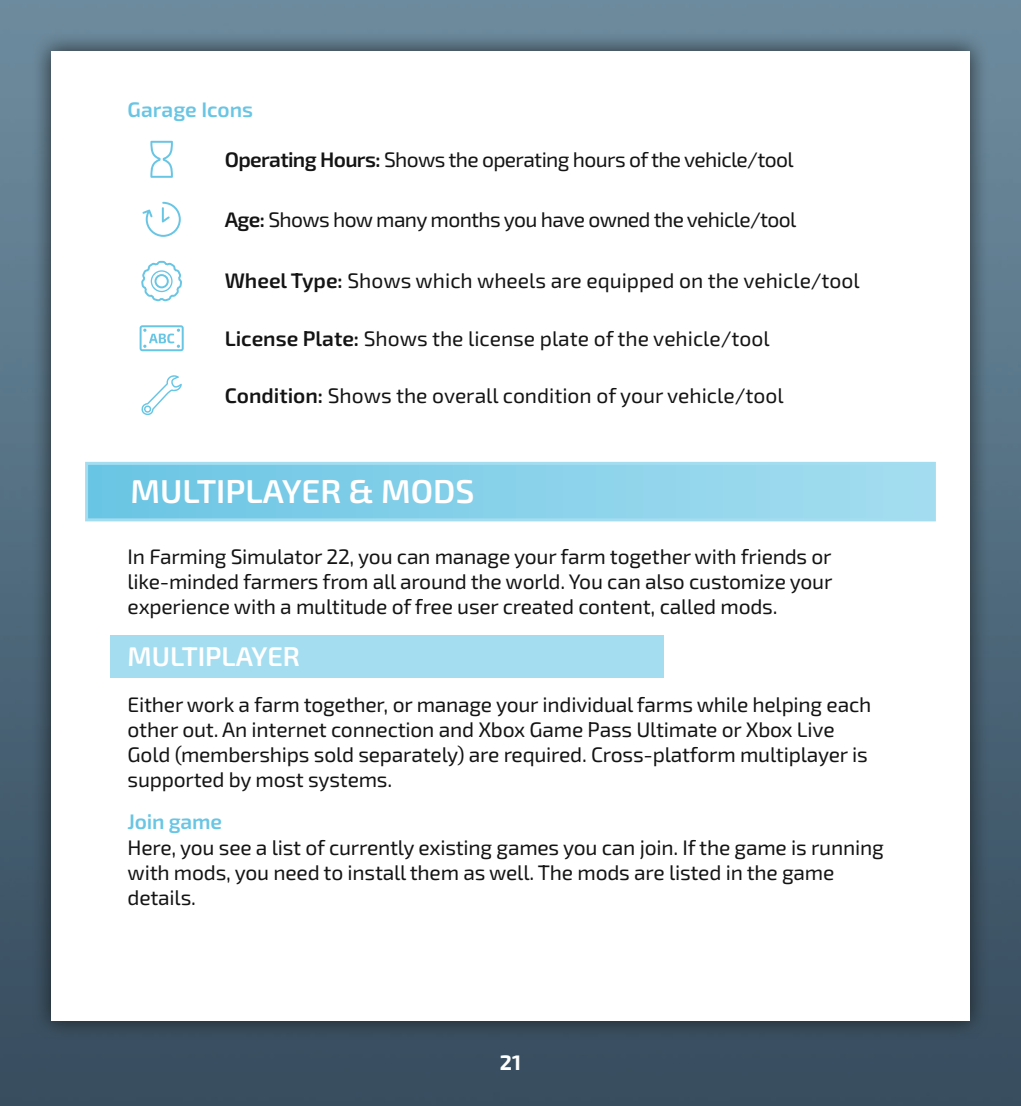
<style>
.page{position:relative;width:1021px;height:1106px;background:#fff}
.page>*{position:absolute;margin:0;border:0;box-sizing:border-box;transform-origin:0 0}
.Headline{font:600 33px "Exo 2";color:#fff}
.Headline-2{font:600 27px "Exo 2";color:#fff}
.Basic{font:21px/25.2px "Exo 2";letter-spacing:-.01em;color:#131413}
.Basic-2{font:21px "Exo 2";letter-spacing:-.03em;color:#131413}
.t1{font:600 21px "Exo 2";color:#69c5e4}
.t2{font:700 21px "Exo 2";color:#fff}
.s1{font-weight:600}
.s2{font-weight:600;color:#69c5e4}
</style>
<div class="page">
<img style="left:0;top:0;width:1020px;height:1106px">
<div style="left:31px;top:31px;width:958px;height:1009px;background:#131413;opacity:.75"></div>
<div style="left:51px;top:51px;width:918px;height:969px;background:#fff"></div>
<svg style="left:150px;top:141px;width:23px;height:37px"></svg>
<svg style="left:142px;top:202px;width:39px;height:35px"></svg>
<svg style="left:141px;top:261px;width:41px;height:40px"></svg>
<svg style="left:140px;top:325px;width:44px;height:26px"></svg>
<svg style="left:141px;top:375px;width:41px;height:40px"></svg>
<div style="left:87px;top:463px;width:847px;height:57px;background:linear-gradient(to right,#6ac5e4,#a5ddf0)"></div>
<div style="left:85px;top:462px;width:850px;height:59px;border:3px solid #a4ddf0"></div>
<div style="left:111px;top:635px;width:552px;height:43px;background:#a4ddf0"></div>
<p class="t1" style="left:128px;top:95px;width:127px">Garage Icons</p>
<p class="Basic-2" style="left:225px;top:145px;width:570px"><span class="s1">Operating Hours:</span> Shows the operating hours of the vehicle/tool</p>
<p class="Basic-2" style="left:225px;top:205px;width:573px"><span class="s1">Age:</span> Shows how many months you have owned the vehicle/tool</p>
<p class="Basic" style="left:225px;top:268px;width:636px"><span class="s1">Wheel Type:</span> Shows which wheels are equipped on the vehicle/tool</p>
<p class="Basic" style="left:225px;top:325px;width:546px"><span class="s1">License Plate:</span> Shows the license plate of the vehicle/tool</p>
<p class="Basic" style="left:225px;top:382px;width:560px"><span class="s1">Condition:</span> Shows the overall condition of your vehicle/tool</p>
<p class="Headline" style="left:131px;top:468px;width:345px">MULTIPLAYER &amp; MODS</p>
<p class="Basic" style="left:128px;top:543px;width:706px;text-align:justify">In Farming Simulator 22, you can manage your farm together with friends or like-minded farmers from all around the world. You can also customize your experience with a multitude of free user created content, called mods.</p>
<p class="Headline-2" style="left:128px;top:637px;width:174px">MULTIPLAYER</p>
<p class="Basic" style="left:128px;top:690px;width:745px">Either work a farm together, or manage your individual farms while helping each other out. An internet connection and Xbox Game Pass Ultimate or Xbox Live Gold (memberships sold separately) are required. Cross-platform multiplayer is supported by most systems.</p>
<p class="Basic" style="left:128px;top:808px;width:757px"><span class="s2">Join game<br></span>Here, you see a list of currently existing games you can join. If the game is running with mods, you need to install them as well. The mods are listed in the game details.</p>
<p class="t2" style="left:500px;top:1047px;width:23px">21</p>
</div>
